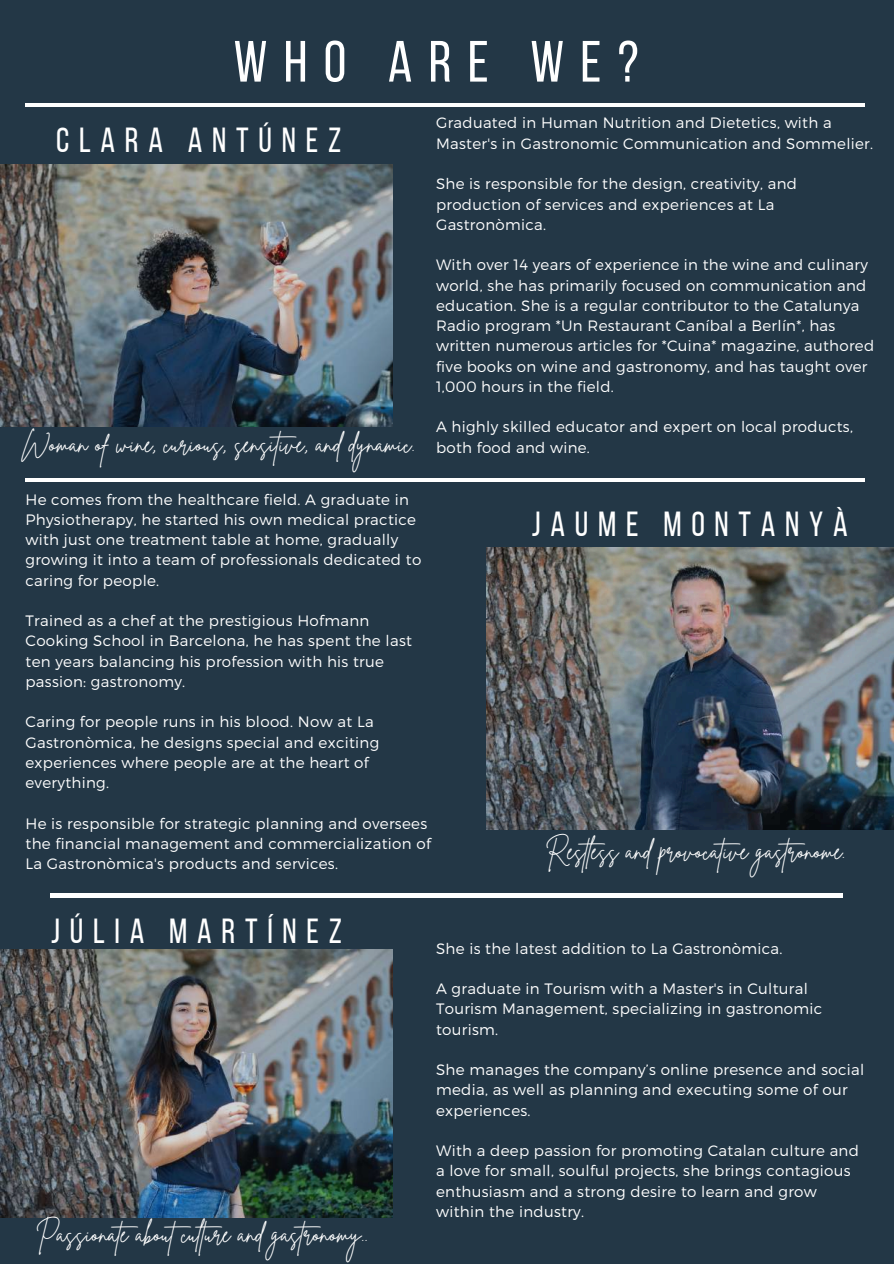
<style>
.page{position:relative;width:894px;height:1264px;background:#fff}
.page>*{position:absolute;margin:0;border:0;box-sizing:border-box;transform-origin:0 0}
.t1{font:58.05px "Bebas Neue";letter-spacing:.28em;color:#fff}
.t2{font:34.8px "Bebas Neue";letter-spacing:.28em;color:#fff}
.t3{font:24px "Brittany Signature";letter-spacing:.005em;color:#fff}
.t4{font:300 15px/20.2px "Montserrat";letter-spacing:.02em;color:#fff}
</style>
<div class="page">
<div style="left:0;top:0;width:893px;height:1263px;background:#233746"></div>
<hr style="left:25px;top:103px;width:840px;height:4px;background:#fff">
<hr style="left:25px;top:478px;width:840px;height:3px;background:#fff">
<hr style="left:50px;top:893px;width:792px;height:4px;background:#fff">
<img style="left:0;top:164px;width:393px;height:262px">
<img style="left:486px;top:548px;width:407px;height:281px">
<img style="left:0;top:949px;width:393px;height:268px">
<h1 class="t1" style="left:233px;top:38px;width:406px">WHO ARE WE?</h1>
<h2 class="t2" style="left:56px;top:126px;width:286px">CLARA ANTÚNEZ</h2>
<p class="t4" style="left:436px;top:112px;width:438px">Graduated in Human Nutrition and Dietetics, with a<br>Master's in Gastronomic Communication and Sommelier.</p>
<p class="t4" style="left:436px;top:173px;width:362px">She is responsible for the design, creativity, and production of services and experiences at La<br>Gastronòmica.</p>
<p class="t4" style="left:436px;top:254px;width:439px">With over 14 years of experience in the wine and culinary world, she has primarily focused on communication and education. She is a regular contributor to the Catalunya Radio program *Un Restaurant Caníbal a Berlín*, has written numerous articles for *Cuina* magazine, authored five books on wine and gastronomy, and has taught over 1,000 hours in the field.</p>
<p class="t4" style="left:436px;top:416px;width:418px">A highly skilled educator and expert on local products, both food and wine.</p>
<h3 class="t3" style="left:22px;top:428px;width:395px">Woman of wine, curious, sensitive, and dynamic.</h3>
<p class="t4" style="left:25px;top:488px;width:397px">He comes from the healthcare field. A graduate in Physiotherapy, he started his own medical practice with just one treatment table at home, gradually growing it into a team of professionals dedicated to caring for people.</p>
<p class="t4" style="left:25px;top:610px;width:388px">Trained as a chef at the prestigious Hofmann Cooking School in Barcelona, he has spent the last ten years balancing his profession with his true passion: gastronomy.</p>
<p class="t4" style="left:25px;top:711px;width:355px">Caring for people runs in his blood. Now at La Gastronòmica, he designs special and exciting experiences where people are at the heart of everything.</p>
<p class="t4" style="left:25px;top:812px;width:407px">He is responsible for strategic planning and oversees the financial management and commercialization of<br>La Gastronòmica's products and services.</p>
<h2 class="t2" style="left:531px;top:509px;width:317px">JAUME MONTANYÀ</h2>
<h3 class="t3" style="left:545px;top:835px;width:301px">Restless and provocative gastronome.</h3>
<h2 class="t2" style="left:51px;top:916px;width:292px">JÚLIA MARTÍNEZ</h2>
<h3 class="t3" style="left:36px;top:1217px;width:333px">Passionate aboutculture and gastronomy..</h3>
<p class="t4" style="left:436px;top:937px;width:348px">She is the latest addition to La Gastronòmica.</p>
<p class="t4" style="left:436px;top:977px;width:387px">A graduate in Tourism with a Master's in Cultural<br>Tourism Management, specializing in gastronomic tourism.</p>
<p class="t4" style="left:436px;top:1058px;width:429px">She manages the company’s online presence and social media, as well as planning and executing some of our experiences.</p>
<p class="t4" style="left:436px;top:1139px;width:424px">With a deep passion for promoting Catalan culture and a love for small, soulful projects, she brings contagious enthusiasm and a strong desire to learn and grow within the industry.</p>
</div>
